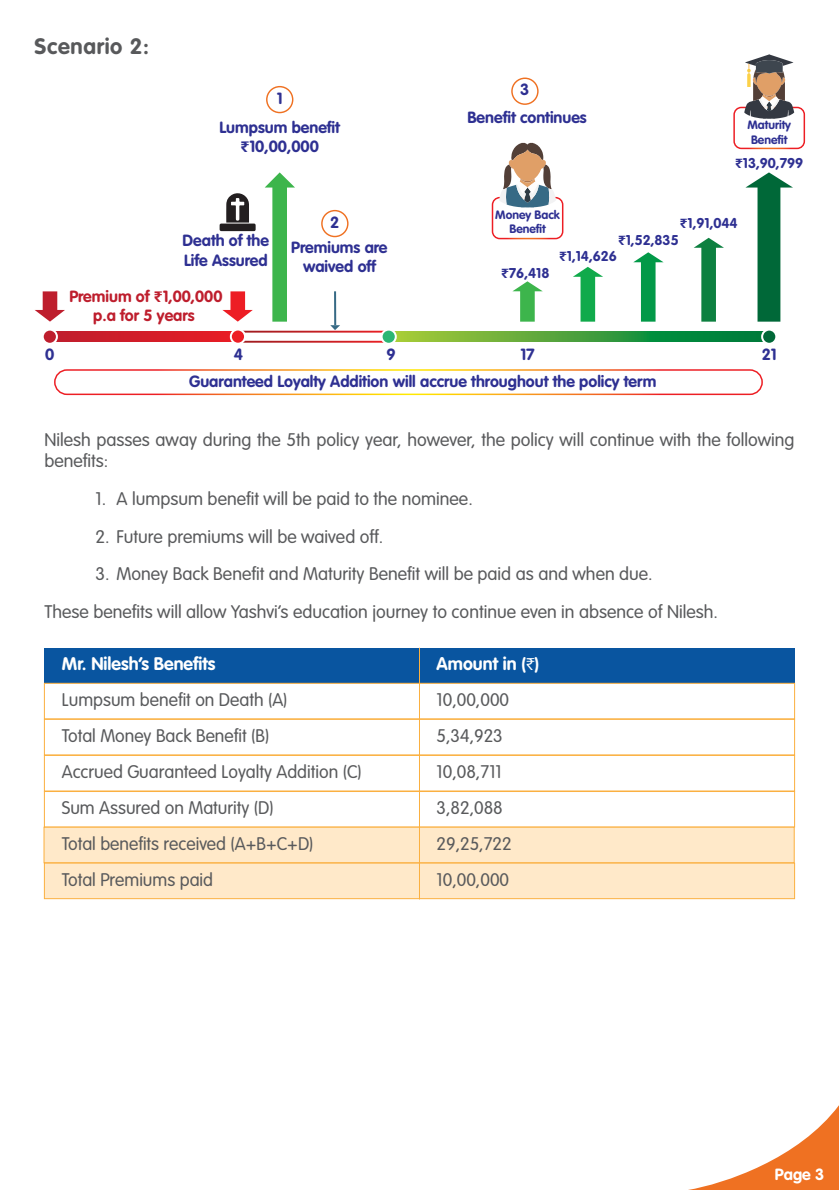
<style>
.page{position:relative;width:839px;height:1190px;background:#fff}
.page>*{position:absolute;margin:0;border:0;box-sizing:border-box;transform-origin:0 0}
.t1{font:700 22px "VAG Rounded Std";letter-spacing:.03em;color:#58595b}
.t2{font:300 18px/36px "VAG Rounded Std";color:#595a5c}
.t3{font:700 18px "VAG Rounded Std";color:#fff}
.t4{font:700 16px/19.2px "VAG Rounded Std";color:#2e3092;text-align:center}
.t5{font:700 16px/19.2px "VAG Rounded Std";color:#be1e2d;text-align:center}
.t6{font:700 16px "VAG Rounded Std";color:#fff}
.t7{font:700 14px "VAG Rounded Std";color:#2e3092}
.t8{font:700 12px/14.4px "VAG Rounded Std";color:#2e3092;text-align:center}
.s1{font-family:"Myriad Pro"}
.s2{font-family:"Myriad Pro";font-weight:400}
</style>
<div class="page">
<div style="left:44px;top:647px;width:750px;height:36px;background:#0955a0"></div>
<div style="left:44px;top:682px;width:750px;height:37px;background:#fff;border:1px solid #fbb040"></div>
<div style="left:44px;top:719px;width:750px;height:36px;background:#fff;border:1px solid #fbb040"></div>
<div style="left:44px;top:755px;width:750px;height:36px;background:#fff;border:1px solid #fbb040"></div>
<div style="left:44px;top:791px;width:750px;height:36px;background:#fff;border:1px solid #fbb040"></div>
<div style="left:43px;top:826px;width:751px;height:37px;background:#ffe9c9;border:1px solid #fbb040"></div>
<div style="left:44px;top:862px;width:750px;height:37px;background:#ffe9c9;border:1px solid #fbb040"></div>
<hr style="left:419px;top:647px;width:1px;height:252px;background:#fbb040">
<svg style="left:35px;top:291px;width:30px;height:30px"></svg>
<svg style="left:512px;top:281px;width:30px;height:40px"></svg>
<svg style="left:573px;top:267px;width:30px;height:55px"></svg>
<svg style="left:633px;top:252px;width:30px;height:69px"></svg>
<svg style="left:694px;top:238px;width:29px;height:84px"></svg>
<svg style="left:745px;top:172px;width:47px;height:149px"></svg>
<svg style="left:222px;top:291px;width:31px;height:30px"></svg>
<svg style="left:56px;top:332px;width:176px;height:10px;background:#d31d29"></svg>
<div style="left:240px;top:331px;width:144px;height:12px;border:2px solid #fff"></div>
<div style="left:54px;top:369px;width:708px;height:26px;border:2px solid #fff;border-radius:12px"></div>
<svg style="left:395px;top:332px;width:367px;height:10px;background:#45a03b"></svg>
<div style="left:43px;top:329px;width:14px;height:15px;background:#be1e2d;border-radius:50%"></div>
<div style="left:42px;top:328px;width:16px;height:17px;border:2px solid #fff;border-radius:50%"></div>
<div style="left:231px;top:329px;width:14px;height:15px;background:#ed1d24;border-radius:50%"></div>
<div style="left:230px;top:328px;width:16px;height:17px;border:2px solid #fff;border-radius:50%"></div>
<svg style="left:381px;top:329px;width:14px;height:15px"></svg>
<div style="left:380px;top:328px;width:16px;height:17px;border:2px solid #fff;border-radius:50%"></div>
<svg style="left:761px;top:329px;width:14px;height:15px"></svg>
<div style="left:760px;top:328px;width:16px;height:17px;border:2px solid #fff;border-radius:50%"></div>
<div style="left:491px;top:197px;width:72px;height:42px;border:2px solid #fff;border-radius:7px"></div>
<div style="left:733px;top:107px;width:71px;height:42px;border:2px solid #fff;border-radius:7px"></div>
<svg style="left:498px;top:143px;width:58px;height:65px"></svg>
<svg style="left:743px;top:54px;width:50px;height:65px"></svg>
<svg style="left:265px;top:172px;width:30px;height:149px"></svg>
<hr style="left:334px;top:291px;width:2px;height:34px;background:#376a85">
<svg style="left:330px;top:325px;width:10px;height:5px"></svg>
<svg style="left:219px;top:193px;width:36px;height:38px"></svg>
<div style="left:266px;top:86px;width:27px;height:27px;border:1px solid #ef7122;border-radius:50%"></div>
<div style="left:511px;top:78px;width:27px;height:27px;border:1px solid #ef7122;border-radius:50%"></div>
<div style="left:321px;top:210px;width:27px;height:27px;border:1px solid #ef7122;border-radius:50%"></div>
<svg style="left:693px;top:1106px;width:145px;height:83px"></svg>
<p class="t1" style="left:35px;top:33px;width:116px">Scenario 2:</p>
<p class="t4" style="left:276px;top:89px;width:7px">1</p>
<p class="t4" style="left:219px;top:118px;width:122px">Lumpsum benefit <span class="s1">₹</span>10,00,000</p>
<p class="t4" style="left:182px;top:232px;width:88px;text-align:left">Death of the<br>Life Assured</p>
<p class="t4" style="left:330px;top:213px;width:11px">2</p>
<p class="t4" style="left:291px;top:238px;width:98px">Premiums are waived off</p>
<p class="t5" style="left:69px;top:287px;width:155px">Premium of <span class="s1">₹</span>1,00,000 p.a for 5 years</p>
<p class="t4" style="left:520px;top:81px;width:11px">3</p>
<p class="t4" style="left:467px;top:108px;width:121px">Benefit continues</p>
<p class="t8" style="left:495px;top:208px;width:66px">Money Back<br>Benefit</p>
<p class="t8" style="left:747px;top:118px;width:45px">Maturity<br>Benefit</p>
<p class="t7" style="left:734px;top:155px;width:70px"><span class="s1">₹</span>13,90,799</p>
<p class="t7" style="left:679px;top:215px;width:59px"><span class="s1">₹</span>1,91,044</p>
<p class="t7" style="left:617px;top:232px;width:62px"><span class="s1">₹</span>1,52,835</p>
<p class="t7" style="left:501px;top:265px;width:50px"><span class="s1">₹</span>76,418</p>
<p class="t7" style="left:559px;top:248px;width:59px"><span class="s1">₹</span>1,14,626</p>
<p class="t4" style="left:45px;top:346px;width:11px">0</p>
<p class="t4" style="left:233px;top:346px;width:11px">4</p>
<p class="t4" style="left:386px;top:346px;width:11px">9</p>
<p class="t4" style="left:520px;top:346px;width:16px">17</p>
<p class="t4" style="left:761px;top:346px;width:17px">21</p>
<p class="t4" style="left:189px;top:372px;width:468px">Guaranteed Loyalty Addition will accrue throughout the policy term</p>
<p class="t2" style="left:44px;top:429px;width:751px;line-height:21.6px">Nilesh passes away during the 5th policy year, however, the policy will continue with the following benefits:</p>
<p class="t2" style="left:95px;top:481px;width:378px">1. A lumpsum benefit will be paid to the nominee.</p>
<p class="t2" style="left:95px;top:519px;width:289px">2. Future premiums will be waived off.</p>
<p class="t2" style="left:44px;top:555px;width:674px;line-height:37.6px;text-indent:51px">3. Money Back Benefit and Maturity Benefit will be paid as and when due.<br>These benefits will allow Yashvi’s education journey to continue even in absence of Nilesh.</p>
<p class="t3" style="left:62px;top:653px;width:155px">Mr. Nilesh’s Benefits</p>
<p class="t3" style="left:436px;top:653px;width:104px">Amount in (<span class="s2">₹</span>)</p>
<p class="t2" style="left:62px;top:682px;width:301px">Lumpsum benefit on Death (A)<br>Total Money Back Benefit (B)<br>Accrued Guaranteed Loyalty Addition (C)<br>Sum Assured on Maturity (D)<br>Total benefits received (A+B+C+D)<br>Total Premiums paid</p>
<p class="t2" style="left:436px;top:682px;width:77px">10,00,000<br>5,34,923<br>10,08,711<br>3,82,088<br>29,25,722<br>10,00,000</p>
<p class="t6" style="left:774px;top:1164px;width:51px">Page 3</p>
</div>
